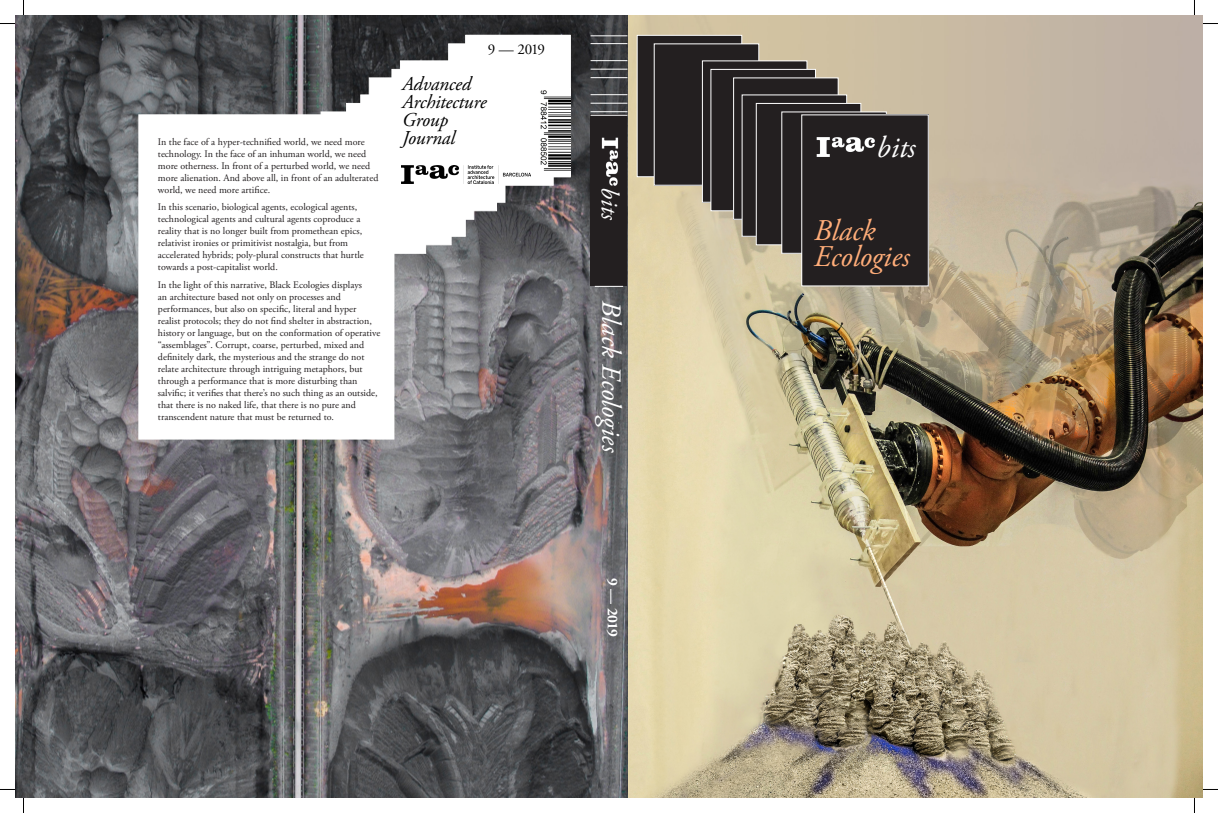
<style>
.page{position:relative;width:1218px;height:813px;background:#fff}
.page>*{position:absolute;margin:0;border:0;box-sizing:border-box;transform-origin:0 0}
.t1{font:italic 30.1px "Adobe Garamond Pro";color:#fff}
.t2{font:italic 30px/26.7px "Adobe Garamond Pro";color:#ffad79}
.t3{font:italic 27.6px "Adobe Garamond Pro";color:#fff}
.t4{font:italic 25.2px "Adobe Garamond Pro";color:#fff}
.t5{font:italic 19.6px/18px "Adobe Garamond Pro";letter-spacing:-.01em;color:#000}
.t6{font:15px "Adobe Garamond Pro";color:#000}
.t7{font:700 15px "Adobe Garamond Pro";color:#fff}
.t8{font:10px/12px "Adobe Garamond Pro";color:#231f20}
</style>
<div class="page">
<img style="left:627px;top:177px;width:576px;height:620px">
<img style="left:627px;top:15px;width:576px;height:162px">
<div style="left:637px;top:35px;width:105px;height:142px;background:#231f20"></div>
<div style="left:637px;top:35px;width:105px;height:142px;border:1px solid #fff"></div>
<div style="left:654px;top:44px;width:105px;height:141px;background:#231f20"></div>
<div style="left:702px;top:61px;width:105px;height:141px;background:#231f20"></div>
<div style="left:702px;top:60px;width:105px;height:143px;border:1px solid #fff"></div>
<div style="left:711px;top:69px;width:104px;height:142px;background:#231f20"></div>
<div style="left:710px;top:69px;width:106px;height:142px;border:1px solid #fff"></div>
<div style="left:733px;top:78px;width:105px;height:141px;background:#231f20"></div>
<div style="left:733px;top:77px;width:105px;height:143px;border:1px solid #fff"></div>
<div style="left:742px;top:95px;width:104px;height:141px;background:#231f20"></div>
<div style="left:756px;top:103px;width:105px;height:142px;background:#231f20"></div>
<div style="left:756px;top:103px;width:105px;height:142px;border:1px solid #fff"></div>
<div style="left:782px;top:112px;width:104px;height:141px;background:#231f20"></div>
<div style="left:802px;top:115px;width:126px;height:171px;background:#231f20"></div>
<div style="left:801px;top:114px;width:128px;height:172px;border:1px solid #fff"></div>
<img style="left:816px;top:137px;width:59px;height:20px">
<img style="left:15px;top:15px;width:612px;height:782px">
<div style="left:465px;top:35px;width:106px;height:142px;background:#fff;border:1px solid #fff"></div>
<div style="left:448px;top:43px;width:106px;height:143px;background:#fff;border:1px solid #fff"></div>
<div style="left:400px;top:60px;width:105px;height:143px;background:#fff;border:1px solid #fff"></div>
<div style="left:391px;top:69px;width:106px;height:142px;background:#fff"></div>
<div style="left:369px;top:77px;width:105px;height:143px;background:#fff"></div>
<div style="left:360px;top:94px;width:106px;height:143px;background:#fff"></div>
<div style="left:346px;top:103px;width:106px;height:142px;background:#fff"></div>
<div style="left:320px;top:111px;width:106px;height:143px;background:#fff;border:1px solid #fff"></div>
<div style="left:138px;top:114px;width:256px;height:325px;background:#fff;border:2px solid #fff"></div>
<div style="left:590px;top:115px;width:37px;height:171px;background:#231f20"></div>
<hr style="left:590px;top:115px;width:37px;height:1px;background:#fff">
<svg style="left:595px;top:286px;width:28px;height:1px"></svg>
<hr style="left:590px;top:111px;width:37px;height:1px;background:#fff">
<hr style="left:590px;top:103px;width:37px;height:1px;background:#fff">
<hr style="left:590px;top:94px;width:37px;height:1px;background:#fff">
<hr style="left:590px;top:77px;width:37px;height:1px;background:#fff">
<hr style="left:590px;top:69px;width:37px;height:1px;background:#fff">
<hr style="left:590px;top:60px;width:37px;height:1px;background:#fff">
<hr style="left:590px;top:43px;width:37px;height:1px;background:#fff">
<hr style="left:590px;top:35px;width:37px;height:1px;background:#fff">
<img style="left:601px;top:137px;width:18px;height:49px">
<img style="left:540px;top:88px;width:31px;height:88px">
<img style="left:401px;top:166px;width:130px;height:18px">
<svg style="left:0;top:23px;width:15px;height:1px"></svg>
<svg style="left:1203px;top:23px;width:15px;height:1px"></svg>
<svg style="left:0;top:789px;width:15px;height:1px"></svg>
<svg style="left:1203px;top:789px;width:15px;height:1px"></svg>
<svg style="left:23px;top:0;width:1px;height:15px"></svg>
<svg style="left:23px;top:797px;width:1px;height:15px"></svg>
<svg style="left:1194px;top:0;width:1px;height:15px"></svg>
<svg style="left:1193px;top:797px;width:2px;height:15px"></svg>
<p class="t8" style="left:158px;top:136px;width:222px">In the face of a hyper-technified world, we need more technology. In the face of an inhuman world, we need more otherness. In front of a perturbed world, we need more alienation. And above all, in front of an adulterated world, we need more artifice.</p>
<p class="t8" style="left:158px;top:201px;width:207px">In this scenario, biological agents, ecological agents, technological agents and cultural agents coproduce a reality that is no longer built from promethean epics, relativist ironies or primitivist nostalgia, but from accelerated hybrids; poly-plural constructs that hurtle towards a post-capitalist world.</p>
<p class="t8" style="left:158px;top:279px;width:224px">In the light of this narrative, Black Ecologies displays<br>an architecture based not only on processes and performances, but also on specific, literal and hyper realist protocols; they do not find shelter in abstraction, history or language, but on the conformation of operative “assemblages”. Corrupt, coarse, perturbed, mixed and definitely dark, the mysterious and the strange do not relate architecture through intriguing metaphors, but through a performance that is more disturbing than salvific; it verifies that there’s no such thing as an outside, that there is no naked life, that there is no pure and transcendent nature that must be returned to.</p>
<h3 class="t6" style="left:488px;top:40px;width:58px">9 — 2019</h3>
<h3 class="t5" style="left:402px;top:75px;width:86px">Advanced<br>Architecture<br>Group<br>Journal</h3>
<h3 class="t4" style="left:625px;top:187px;width:35px;rotate:90deg">bits</h3>
<h3 class="t3" style="left:628px;top:300px;width:154px;rotate:90deg">Black Ecologies</h3>
<h3 class="t7" style="left:621px;top:578px;width:60px;rotate:90deg">9 — 2019</h3>
<h1 class="t1" style="left:876px;top:129px;width:40px">bits</h1>
<h2 class="t2" style="left:814px;top:217px;width:97px">Black<br>Ecologies</h2>
</div>
